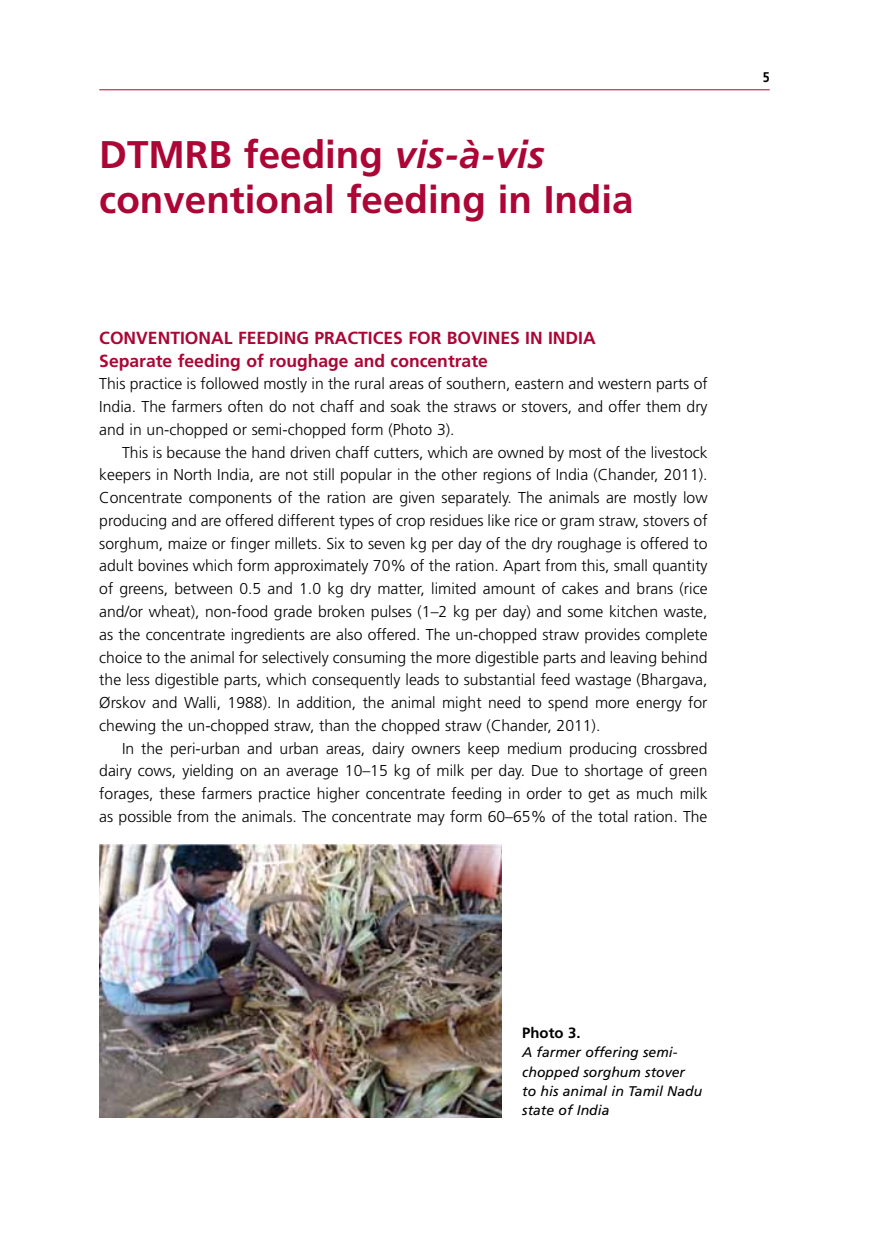
<style>
.page{position:relative;width:874px;height:1241px;background:#fff}
.page>*{position:absolute;margin:0;border:0;box-sizing:border-box;transform-origin:0 0}
.t1{font:700 38.5px/45.5px "Frutiger LT Std";color:#ab0635}
.t2{font:700 17.5px/22.8px "Frutiger LT Std";color:#ab0635}
.t3{font:300 15.75px/22.8px "Frutiger LT Std";color:#000;text-align:justify}
.t4{font:700 14.88px "Frutiger LT Std";color:#000}
.t5{font:italic 14px/19.2px "Frutiger LT Std";color:#000}
.t6{font:700 14px "Frutiger LT Std";color:#000;scale:.88 1}
.s1{font-style:italic}
</style>
<div class="page">
<hr style="left:99px;top:89px;width:670px;height:1px;background:#ab0635">
<img style="left:99px;top:844px;width:402px;height:273px">
<h1 class="t1" style="left:99px;top:132px;width:535px">dtmrb feeding <span class="s1">vis-à-vis </span>conventional feeding in India</h1>
<p class="t2" style="left:99px;top:326px;width:488px;text-indent:309px">for bovines in India<br>Separate feeding of roughage and concentrate</p>
<p class="t3" style="left:99px;top:373px;width:609px">This practice is followed mostly in the rural areas of southern, eastern and western parts of India. The farmers often do not chaff and soak the straws or stovers, and offer them dry and in un-chopped or semi-chopped form (Photo 3).</p>
<p class="t3" style="left:99px;top:441px;width:609px;text-indent:23px">This is because the hand driven chaff cutters, which are owned by most of the livestock keepers in North India, are not still popular in the other regions of India (Chander, 2011).<br>Concentrate components of the ration are given separately. The animals are mostly low producing and are offered different types of crop residues like rice or gram straw, stovers of sorghum, maize or finger millets. Six to seven kg per day of the dry roughage is offered to adult bovines which form approximately 70% of the ration. Apart from this, small quantity of greens, between 0.5 and 1.0 kg dry matter, limited amount of cakes and brans (rice and/or wheat), non-food grade broken pulses (1–2 kg per day) and some kitchen waste, as the concentrate ingredients are also offered. The un-chopped straw provides complete choice to the animal for selectively consuming the more digestible parts and leaving behind the less digestible parts, which consequently leads to substantial feed wastage (Bhargava, Ørskov and Walli, 1988). In addition, the animal might need to spend more energy for chewing the un-chopped straw, than the chopped straw (Chander, 2011).</p>
<p class="t3" style="left:99px;top:736px;width:609px;text-indent:23px">In the peri-urban and urban areas, dairy owners keep medium producing crossbred dairy cows, yielding on an average 10–15 kg of milk per day. Due to shortage of green forages, these farmers practice higher concentrate feeding in order to get as much milk as possible from the animals. The concentrate may form 60–65% of the total ration. The</p>
<p class="t2" style="left:99px;top:326px;width:278px">Conventional fee ding practices</p>
<p class="t6" style="left:762px;top:69px;width:9px">5</p>
<p class="t4" style="left:522px;top:1023px;width:60px">Photo 3.</p>
<p class="t5" style="left:522px;top:1042px;width:181px">A farmer offering semi&shy;chopped sorghum stover to his animal in Tamil Nadu state of India</p>
</div>
